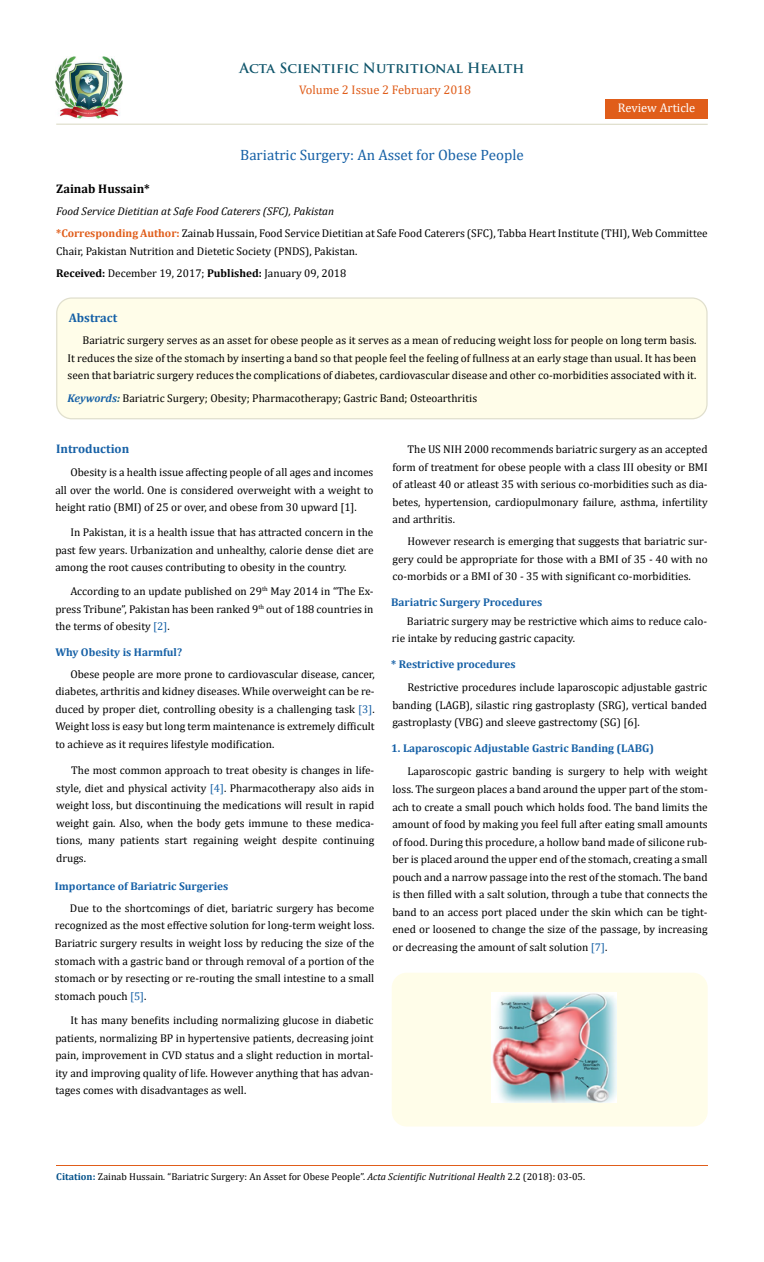
<style>
.page{position:relative;width:764px;height:1262px;background:#fff}
.page>*{position:absolute;margin:0;border:0;box-sizing:border-box;transform-origin:0 0}
.t1{font:15px "Cambria";color:#1560a6}
.t2{font:700 13.75px "Trajan Pro";color:#0e546a}
.t3{font:12.5px "Cambria";color:#e05d1a}
.t4{font:700 12.5px "Cambria";color:#1560a6}
.t5{font:700 12.5px "Cambria";color:#000}
.t6{font:12.5px "Cambria";color:#fff}
.t7{font:11.25px/17.5px "Cambria";color:#000;text-align:justify}
.t8{font:700 11.25px "Cambria";color:#1560a6}
.t9{font:10px "Cambria";color:#000}
.s1{font-style:italic}
.s2{font-weight:700;color:#e05d1a}
.s3{font-weight:700}
.s4{font-weight:700;font-style:italic;color:#1560a6}
.s5{font-weight:700;font-style:italic;color:#0e546a}
.s6{color:#1560a6}
.s7{font-weight:700;color:#035089}
</style>
<div class="page">
<img style="left:56px;top:57px;width:66px;height:61px">
<div style="left:605px;top:99px;width:102px;height:20px;background:#e05d1a"></div>
<div style="left:57px;top:298px;width:650px;height:120px;background:#fffde9;border-radius:15px"></div>
<div style="left:56px;top:297px;width:651px;height:122px;border:1px solid #e0dfcd;border-radius:15px"></div>
<div style="left:392px;top:972px;width:315px;height:154px;background:#fffde9;border-radius:15px"></div>
<img style="left:491px;top:992px;width:126px;height:110px">
<hr style="left:56px;top:1164px;width:651px;height:1px;background:#e05d1a">
<hr style="left:56px;top:123px;width:651px;height:2px;background:#e0dfcd">
<p class="t2" style="left:239px;top:59px;width:287px">Acta Scientific Nutritional Health</p>
<p class="t3" style="left:299px;top:82px;width:174px">Volume 2 Issue 2 February 2018</p>
<h1 class="t1" style="left:240px;top:146px;width:285px">Bariatric Surgery: An Asset for Obese People</h1>
<p class="t6" style="left:618px;top:100px;width:79px">Review Article</p>
<p class="t5" style="left:56px;top:180px;width:95px">Zainab Hussain*</p>
<p class="t7" style="left:56px;top:200px;width:653px;line-height:21.9px"><span class="s1">Food Service Dietitian at Safe Food Caterers (SFC), Pakistan<br></span><span class="s2">*Corresponding Author:</span> Zainab Hussain, Food Service Dietitian at Safe Food Caterers (SFC), Tabba Heart Institute (THI), Web Committee</p>
<p class="t7" style="left:56px;top:239px;width:303px;line-height:22.2px">Chair, Pakistan Nutrition and Dietetic Society (PNDS), Pakistan.<br><span class="s3">Received:</span> December 19, 2017; <span class="s3">Published:</span> January 09, 2018</p>
<p class="t4" style="left:69px;top:308px;width:50px">Abstract</p>
<p class="t7" style="left:68px;top:331px;width:630px;text-indent:15px">Bariatric surgery serves as an asset for obese people as it serves as a mean of reducing weight loss for people on long term basis.<br>It reduces the size of the stomach by inserting a band so that people feel the feeling of fullness at an early stage than usual. It has been seen that bariatric surgery reduces the complications of diabetes, cardiovascular disease and other co-morbidities associated with it.</p>
<p class="t7" style="left:68px;top:389px;width:411px"><span class="s4">Keywords</span><span class="s5">:</span> Bariatric Surgery; Obesity; Pharmacotherapy; Gastric Band; Osteoarthritis</p>
<p class="t4" style="left:56px;top:440px;width:75px">Introduction</p>
<p class="t7" style="left:55px;top:463px;width:320px;text-indent:15px">Obesity is a health issue affecting people of all ages and incomes all over the world. One is considered overweight with a weight to height ratio (BMI) of 25 or over, and obese from 30 upward [1].</p>
<p class="t7" style="left:55px;top:523px;width:320px;text-indent:15px">In Pakistan, it is a health issue that has attracted concern in the past few years. Urbanization and unhealthy, calorie dense diet are among the root causes contributing to obesity in the country.</p>
<p class="t7" style="left:55px;top:582px;width:320px;text-indent:15px">According to an update published on 29<sup>th</sup> May 2014 in “The Ex&shy;press Tribune”, Pakistan has been ranked 9<sup>th</sup> out of 188 countries in the terms of obesity <span class="s6">[2]</span>.</p>
<p class="t8" style="left:55px;top:643px;width:128px">Why Obesity is Harmful?</p>
<p class="t7" style="left:55px;top:665px;width:321px;text-indent:15px">Obese people are more prone to cardiovascular disease, cancer, diabetes, arthritis and kidney diseases. While overweight can be re&shy;duced by proper diet, controlling obesity is a challenging task <span class="s6">[3]</span>.<br>Weight loss is easy but long term maintenance is extremely difficult to achieve as it requires lifestyle modification.</p>
<p class="t7" style="left:392px;top:440px;width:317px;text-indent:15px">The US NIH 2000 recommends bariatric surgery as an accepted form of treatment for obese people with a class III obesity or BMI of atleast 40 or atleast 35 with serious co-morbidities such as dia&shy;betes, hypertension, cardiopulmonary failure, asthma, infertility and arthritis.</p>
<p class="t7" style="left:392px;top:532px;width:317px;text-indent:15px">However research is emerging that suggests that bariatric sur&shy;gery could be appropriate for those with a BMI of 35 - 40 with no co-morbids or a BMI of 30 - 35 with significant co-morbidities.</p>
<p class="t7" style="left:392px;top:612px;width:317px;text-indent:15px">Bariatric surgery may be restrictive which aims to reduce calo&shy;rie intake by reducing gastric capacity.</p>
<p class="t8" style="left:391px;top:594px;width:152px">Bariatric Surgery Procedures</p>
<p class="t8" style="left:391px;top:655px;width:126px">* Restrictive procedures</p>
<p class="t7" style="left:392px;top:678px;width:316px;text-indent:15px">Restrictive procedures include laparoscopic adjustable gastric banding (LAGB), silastic ring gastroplasty (SRG), vertical banded gastroplasty (VBG) and sleeve gastrectomy (SG) [6].</p>
<p class="t8" style="left:391px;top:740px;width:264px">1. Laparoscopic Adjustable Gastric Banding (LABG)</p>
<p class="t7" style="left:56px;top:761px;width:320px;text-indent:15px">The most common approach to treat obesity is changes in life&shy;style, diet and physical activity <span class="s6">[4]</span>. Pharmacotherapy also aids in weight loss, but discontinuing the medications will result in rapid weight gain. Also, when the body gets immune to these medica&shy;tions, many patients start regaining weight despite continuing drugs.</p>
<p class="t7" style="left:392px;top:762px;width:317px;text-indent:15px">Laparoscopic gastric banding is surgery to help with weight loss. The surgeon places a band around the upper part of the stom&shy;ach to create a small pouch which holds food. The band limits the amount of food by making you feel full after eating small amounts of food. During this procedure, a hollow band made of silicone rub&shy;ber is placed around the upper end of the stomach, creating a small pouch and a narrow passage into the rest of the stomach. The band is then filled with a salt solution, through a tube that connects the band to an access port placed under the skin which can be tight&shy;ened or loosened to change the size of the passage, by increasing or decreasing the amount of salt solution <span class="s6">[7]</span>.</p>
<p class="t8" style="left:55px;top:877px;width:175px">Importance of Bariatric Surgeries</p>
<p class="t7" style="left:55px;top:899px;width:321px;text-indent:15px">Due to the shortcomings of diet, bariatric surgery has become recognized as the most effective solution for long-term weight loss.<br>Bariatric surgery results in weight loss by reducing the size of the stomach with a gastric band or through removal of a portion of the stomach or by resecting or re-routing the small intestine to a small stomach pouch <span class="s6">[5]</span>.</p>
<p class="t7" style="left:55px;top:1011px;width:320px;text-indent:15px">It has many benefits including normalizing glucose in diabetic patients, normalizing BP in hypertensive patients, decreasing joint pain, improvement in CVD status and a slight reduction in mortal&shy;ity and improving quality of life. However anything that has advan&shy;tages comes with disadvantages as well.</p>
<p class="t9" style="left:56px;top:1170px;width:530px"><span class="s7">Citation:</span> Zainab Hussain<span class="s1">.</span> “Bariatric Surgery: An Asset for Obese People”. <span class="s1">Acta Scientific Nutritional Health</span> 2.2 (2018): 03-05.</p>
</div>
